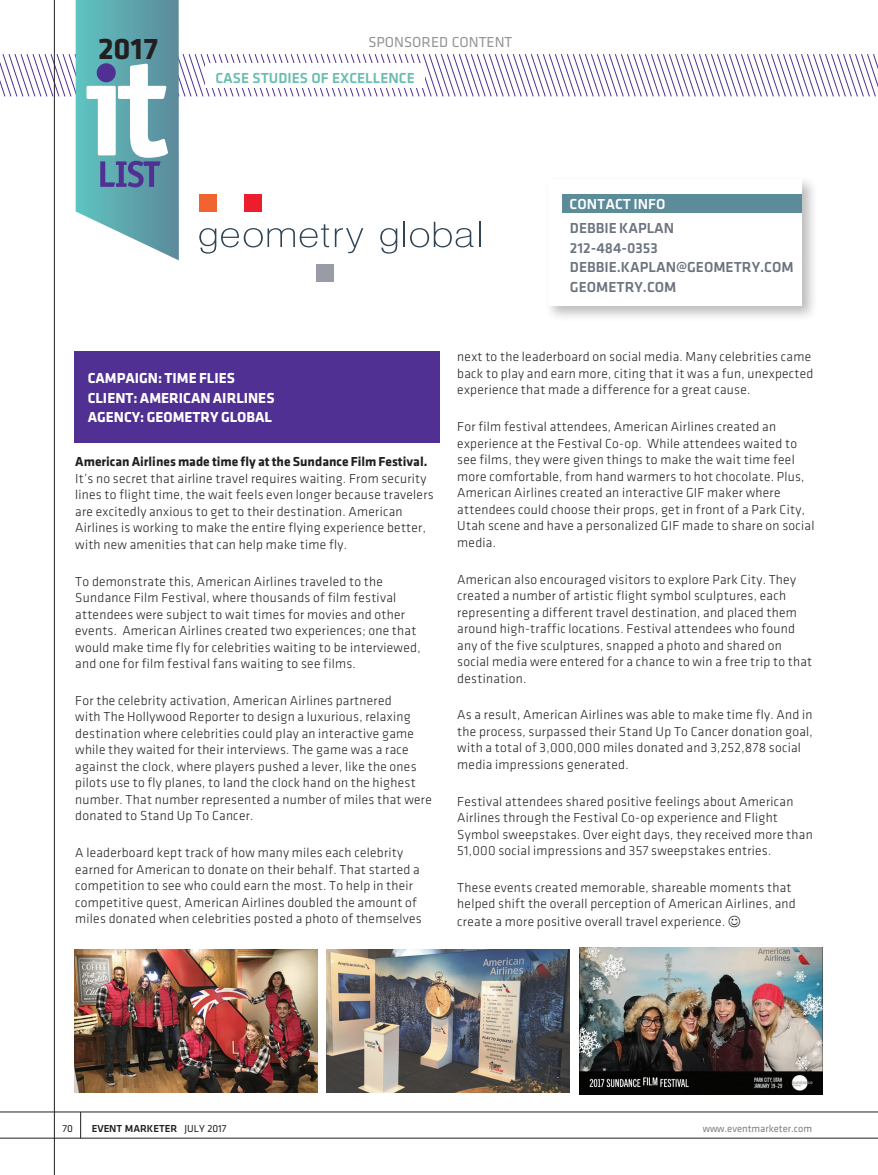
<style>
.page{position:relative;width:878px;height:1175px;background:#fff}
.page>*{position:absolute;margin:0;border:0;box-sizing:border-box;transform-origin:0 0}
.t1{font:700 30.9px "Klavika";color:#231f20}
.t2{font:700 15px/19.5px "Klavika";color:#fff}
.t3{font:500 15px/19.5px "Klavika";color:#6c747f}
.t4{font:500 15px "Klavika";color:#66bcb0}
.t5{font:15px "Klavika";color:#939598}
.t6{font:500 15px "Klavika";color:#fff}
.t7{font:300 13.5px/16.5px "Klavika";letter-spacing:.02em;color:#231f20}
.t8{font:700 13.5px "Klavika";color:#231f20}
.t9{font:500 10.5px "Klavika";color:#231f20}
.t10{font:10.5px "Klavika";color:#808285}
.t11{font:10.5px "Klavika";color:#231f20}
.s1{font-weight:400}
</style>
<div class="page">
<hr style="left:54px;top:0;width:1px;height:1174px;background:#231f20">
<div style="left:544px;top:176px;width:274px;height:146px;background:#231f20;opacity:.3"></div>
<div style="left:548px;top:179px;width:253px;height:127px;background:#fff"></div>
<hr style="left:0;top:1111px;width:877px;height:1px;background:#231f20">
<hr style="left:0;top:1137px;width:877px;height:1px;background:#231f20">
<svg style="left:80px;top:1112px;width:1px;height:26px"></svg>
<svg style="left:0;top:0;width:878px;height:260px"></svg>
<hr style="left:478px;top:222px;width:2px;height:25px;background:#314454">
<div style="left:316px;top:264px;width:17px;height:17px;background:#999ba6"></div>
<div style="left:74px;top:351px;width:365px;height:91px;background:#503092"></div>
<img style="left:74px;top:949px;width:243px;height:143px">
<img style="left:579px;top:947px;width:243px;height:147px">
<img style="left:326px;top:949px;width:243px;height:143px">
<h1 class="t1" style="left:98px;top:26px;width:62px">2017</h1>
<p class="t5" style="left:368px;top:33px;width:145px">SPONSORED CONTENT</p>
<p class="t4" style="left:215px;top:68px;width:201px">CASE STUDIES OF EXCELLENCE</p>
<p class="t6" style="left:569px;top:194px;width:97px">CONTACT INFO</p>
<p class="t3" style="left:570px;top:218px;width:225px">DEBBIE KAPLAN<br>212-484-0353<br>DEBBIE.KAPLAN@GEOMETRY.COM<br>GEOMETRY.COM</p>
<p class="t2" style="left:88px;top:368px;width:188px">CAMPAIGN: TIME FLIES<br>CLIENT: AMERICAN AIRLINES<br>AGENCY: GEOMETRY GLOBAL</p>
<p class="t8" style="left:75px;top:452px;width:354px">American Airlines made time fly at the Sundance Film Festival.</p>
<p class="t7" style="left:75px;top:470px;width:360px">It’s no secret that airline travel requires waiting. From security lines to flight time, the wait feels even longer because travelers are excitedly anxious to get to their destination. American Airlines is working to make the entire flying experience better, with new amenities that can help make time fly.</p>
<p class="t7" style="left:75px;top:572px;width:347px">To demonstrate this, American Airlines traveled to the Sundance Film Festival, where thousands of film festival attendees were subject to wait times for movies and other events. American Airlines created two experiences; one that would make time fly for celebrities waiting to be interviewed, and one for film festival fans waiting to see films.</p>
<p class="t7" style="left:75px;top:692px;width:358px">For the celebrity activation, American Airlines partnered<br>with The Hollywood Reporter to design a luxurious, relaxing destination where celebrities could play an interactive game while they waited for their interviews. The game was a race against the clock, where players pushed a lever, like the ones pilots use to fly planes, to land the clock hand on the highest number. That number represented a number of miles that were donated to Stand Up To Cancer.</p>
<p class="t7" style="left:75px;top:844px;width:348px">A leaderboard kept track of how many miles each celebrity earned for American to donate on their behalf. That started a competition to see who could earn the most. To help in their competitive quest, American Airlines doubled the amount of miles donated when celebrities posted a photo of themselves</p>
<p class="t7" style="left:457px;top:348px;width:358px">next to the leaderboard on social media. Many celebrities came back to play and earn more, citing that it was a fun, unexpected experience that made a difference for a great cause.</p>
<p class="t7" style="left:457px;top:418px;width:358px">For film festival attendees, American Airlines created an experience at the Festival Co-op. While attendees waited to see films, they were given things to make the wait time feel more comfortable, from hand warmers to hot chocolate. Plus, American Airlines created an interactive GIF maker where attendees could choose their props, get in front of a Park City, Utah scene and have a personalized GIF made to share on social media.</p>
<p class="t7" style="left:457px;top:570px;width:356px">American also encouraged visitors to explore Park City. They created a number of artistic flight symbol sculptures, each representing a different travel destination, and placed them around high-traffic locations. Festival attendees who found any of the five sculptures, snapped a photo and shared on social media were entered for a chance to win a free trip to that destination.</p>
<p class="t7" style="left:457px;top:706px;width:357px">As a result, American Airlines was able to make time fly. And in the process, surpassed their Stand Up To Cancer donation goal, with a total of 3,000,000 miles donated and 3,252,878 social media impressions generated.</p>
<p class="t7" style="left:457px;top:792px;width:357px">Festival attendees shared positive feelings about American Airlines through the Festival Co-op experience and Flight Symbol sweepstakes. Over eight days, they received more than 51,000 social impressions and 357 sweepstakes entries.</p>
<p class="t7" style="left:457px;top:879px;width:340px">These events created memorable, shareable moments that helped shift the overall perception of American Airlines, and</p>
<p class="t7" style="left:457px;top:913px;width:269px">create a more positive overall travel experience.</p>
<p class="t11" style="left:62px;top:1121px;width:12px">70</p>
<p class="t9" style="left:92px;top:1121px;width:136px">EVENT MARKETER <span class="s1">JULY 2017</span></p>
<p class="t10" style="left:702px;top:1121px;width:111px">www.eventmarketer.com</p>
</div>
